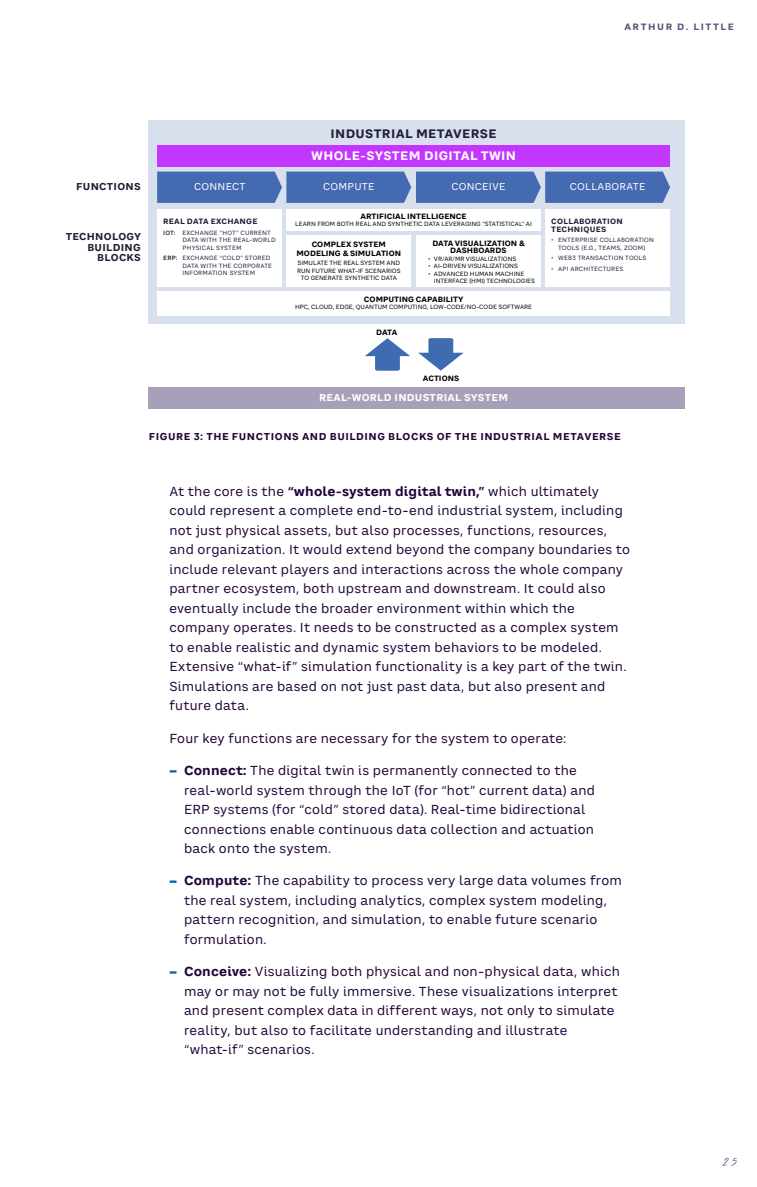
<style>
.page{position:relative;width:757px;height:1187px;background:#fff}
.page>*{position:absolute;margin:0;border:0;box-sizing:border-box;transform-origin:0 0}
.t1{font:13.5px "ADL Notes";color:#220639}
.t2{font:12.75px/19.5px "CA Saygon Text";letter-spacing:.02em;color:#220639}
.t3{font:700 12px "CA Saygon Text";letter-spacing:.03em;color:#fff}
.t4{font:700 12px "CA Saygon Text";letter-spacing:.03em;color:#241e37}
.t5{font:700 9.75px "CA Saygon Text";letter-spacing:.055em;color:#220639}
.t6{font:9.75px "CA Saygon Text";letter-spacing:.03em;color:#fff}
.t7{font:700 9.75px/10.5px "CA Saygon Text";letter-spacing:.03em;color:#241e37;text-align:right}
.t8{font:700 9.75px "CA Saygon Text";letter-spacing:.03em;color:#fff}
.t9{font:700 9px "CA Saygon Text";letter-spacing:.17em;color:#604f7a}
.t10{font:700 7.5px/9px "CA Saygon Text";color:#000;text-align:center}
.t11{font:700 7.5px/7.5px "CA Saygon Text";letter-spacing:.03em;color:#241e37}
.t12{font:6px/7.5px "CA Saygon Text";color:#000;text-align:center}
.t13{font:6px/7.5px "CA Saygon Text";letter-spacing:.03em;color:#241e37}
.s1{font-weight:600}
.s2{font-weight:700}
.s3{font-weight:800;color:#006cb6}
</style>
<div class="page">
<div style="left:149px;top:120px;width:536px;height:204px;background:#d8e0ee"></div>
<div style="left:157px;top:145px;width:513px;height:22px;background:#c336ff"></div>
<div style="left:157px;top:210px;width:125px;height:77px;background:#fff"></div>
<div style="left:286px;top:210px;width:255px;height:21px;background:#fff"></div>
<div style="left:286px;top:235px;width:125px;height:52px;background:#fff"></div>
<div style="left:416px;top:235px;width:125px;height:52px;background:#fff"></div>
<div style="left:545px;top:210px;width:125px;height:77px;background:#fff"></div>
<div style="left:157px;top:291px;width:513px;height:24px;background:#fff"></div>
<div style="left:149px;top:387px;width:536px;height:21px;background:#a89fb8"></div>
<svg style="left:365px;top:338px;width:45px;height:32px"></svg>
<svg style="left:418px;top:338px;width:45px;height:32px"></svg>
<svg style="left:157px;top:171px;width:513px;height:32px;background:#4f72b5"></svg>
<p class="t9" style="left:624px;top:20px;width:111px">ARTHUR D. LITTLE</p>
<p class="t7" style="left:76px;top:181px;width:66px">FUNCTIONS</p>
<p class="t7" style="left:66px;top:231px;width:77px">TECHNOLOGY<br>BUILDING<br>BLOCKS</p>
<p class="t4" style="left:330px;top:125px;width:168px">INDUSTRIAL METAVERSE</p>
<p class="t3" style="left:311px;top:146px;width:207px">WHOLE-SYSTEM DIGITAL TWIN</p>
<p class="t6" style="left:194px;top:179px;width:53px">CONNECT</p>
<p class="t6" style="left:323px;top:179px;width:53px">COMPUTE</p>
<p class="t6" style="left:451px;top:179px;width:55px">CONCEIVE</p>
<p class="t6" style="left:570px;top:179px;width:77px">COLLABORATE</p>
<p class="t11" style="left:163px;top:218px;width:96px">REAL DATA EXCHANGE</p>
<p class="t13" style="left:183px;top:229px;width:95px;text-indent:-19px"><span class="s1">IOT:</span> EXCHANGE “HOT” CURRENT<br>DATA WITH THE REAL-WORLD<br>PHYSICAL SYSTEM</p>
<p class="t13" style="left:183px;top:254px;width:91px;text-indent:-19px"><span class="s1">ERP:</span> EXCHANGE “COLD” STORED<br>DATA WITH THE CORPORATE<br>INFORMATION SYSTEM</p>
<p class="t10" style="left:360px;top:211px;width:108px">ARTIFICIAL INTELLIGENCE</p>
<p class="t12" style="left:295px;top:220px;width:238px">LEARN FROM BOTH REAL AND SYNTHETIC DATA LEVERAGING “STATISTICAL” AI</p>
<p class="t10" style="left:296px;top:240px;width:106px">COMPLEX SYSTEM<br>MODELING &amp; SIMULATION</p>
<p class="t12" style="left:297px;top:259px;width:105px">SIMULATE THE REAL SYSTEM AND<br>RUN FUTURE WHAT-IF SCENARIOS<br>TO GENERATE SYNTHETIC DATA</p>
<p class="t11" style="left:551px;top:218px;width:73px">COLLABORATION<br>TECHNIQUES</p>
<p class="t13" style="left:551px;top:236px;width:104px;text-align:center">• ENTERPRISE COLLABORATION<br>TOOLS (E.G., TEAMS, ZOOM)</p>
<p class="t13" style="left:551px;top:254px;width:97px">• WEB3 TRANSACTION TOOLS</p>
<p class="t13" style="left:551px;top:265px;width:74px">• API ARCHITECTURES</p>
<p class="t10" style="left:432px;top:239px;width:94px;line-height:7.5px">DATA VISUALIZATION &amp;<br>DASHBOARDS</p>
<p class="t12" style="left:428px;top:255px;width:90px">• VR/AR/MR VISUALIZATIONS</p>
<p class="t12" style="left:428px;top:262px;width:91px">• AI-DRIVEN VISUALIZATIONS</p>
<p class="t12" style="left:434px;top:270px;width:103px;text-align:left;text-indent:-6px">• ADVANCED HUMAN MACHINE<br>INTERFACE (HMI) TECHNOLOGIES</p>
<p class="t10" style="left:364px;top:294px;width:101px">COMPUTING CAPABILITY</p>
<p class="t12" style="left:295px;top:303px;width:238px">HPC, CLOUD, EDGE, QUANTUM COMPUTING, LOW-CODE/NO-CODE SOFTWARE</p>
<p class="t10" style="left:376px;top:328px;width:23px">DATA</p>
<p class="t10" style="left:423px;top:373px;width:38px">ACTIONS</p>
<p class="t8" style="left:319px;top:390px;width:191px">REAL-WORLD INDUSTRIAL SYSTEM</p>
<p class="t5" style="left:149px;top:429px;width:473px">FIGURE 3: THE FUNCTIONS AND BUILDING BLOCKS OF THE INDUSTRIAL METAVERSE</p>
<p class="t2" style="left:169px;top:481px;width:462px">At the core is the <span class="s2">“whole-system digital twin,”</span> which ultimately could represent a complete end-to-end industrial system, including not just physical assets, but also processes, functions, resources, and organization. It would extend beyond the company boundaries to include relevant players and interactions across the whole company partner ecosystem, both upstream and downstream. It could also eventually include the broader environment within which the company operates. It needs to be constructed as a complex system to enable realistic and dynamic system behaviors to be modeled.<br>Extensive “what-if” simulation functionality is a key part of the twin.<br>Simulations are based on not just past data, but also present and future data.</p>
<p class="t2" style="left:169px;top:728px;width:398px">Four key functions are necessary for the system to operate:</p>
<p class="t2" style="left:184px;top:760px;width:412px;text-indent:-15px"><span class="s3">–</span> <span class="s2">Connect:</span> The digital twin is permanently connected to the real-world system through the IoT (for “hot” current data) and ERP systems (for “cold” stored data). Real-time bidirectional connections enable continuous data collection and actuation back onto the system.</p>
<p class="t2" style="left:184px;top:870px;width:439px;text-indent:-15px"><span class="s3">–</span> <span class="s2">Compute:</span> The capability to process very large data volumes from the real system, including analytics, complex system modeling, pattern recognition, and simulation, to enable future scenario formulation.</p>
<p class="t2" style="left:184px;top:961px;width:437px;text-indent:-15px"><span class="s3">–</span> <span class="s2">Conceive:</span> Visualizing both physical and non-physical data, which may or may not be fully immersive. These visualizations interpret and present complex data in different ways, not only to simulate reality, but also to facilitate understanding and illustrate “what-if” scenarios.</p>
<p class="t1" style="left:723px;top:1152px;width:16px">25</p>
</div>
